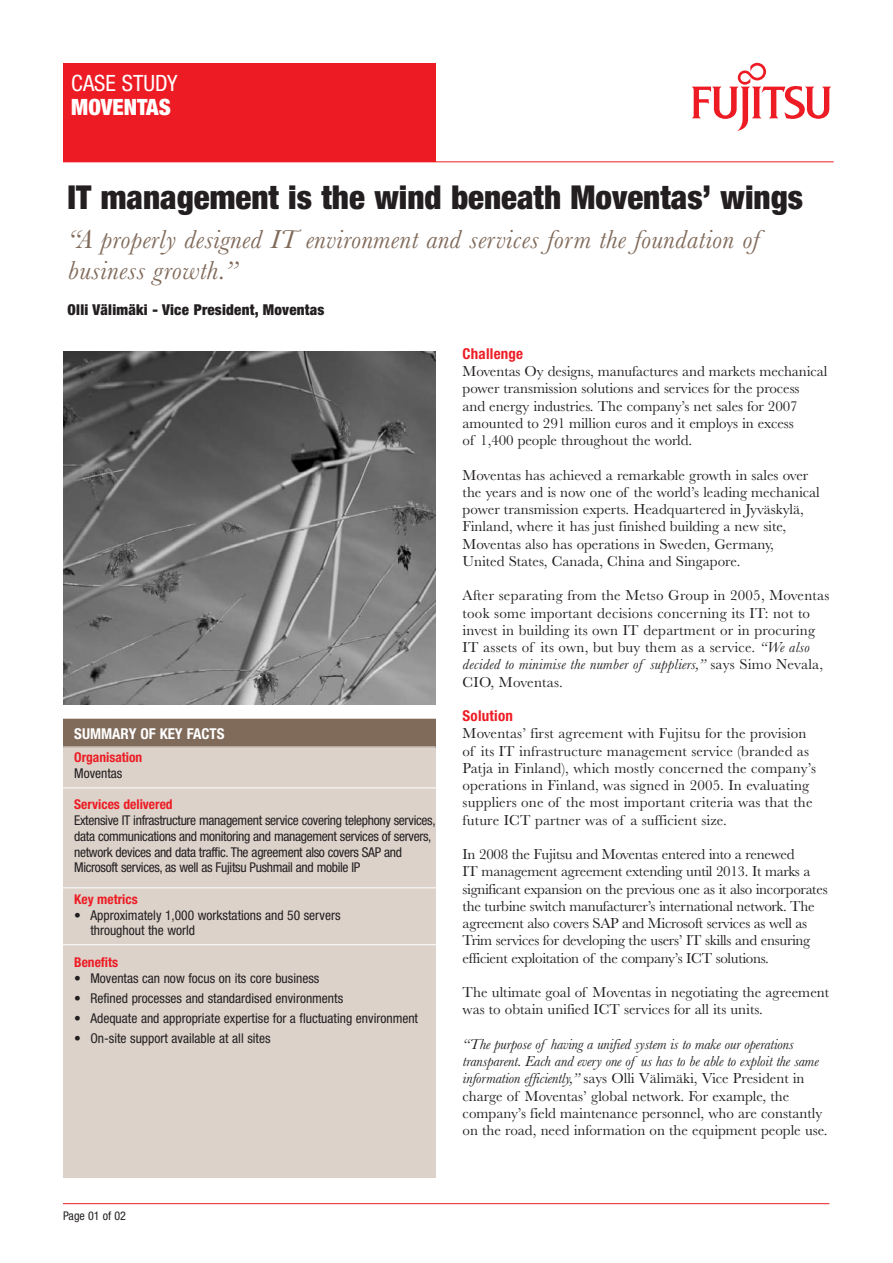
<style>
.page{position:relative;width:893px;height:1263px;background:#fff}
.page>*{position:absolute;margin:0;border:0;box-sizing:border-box;transform-origin:0 0}
.t1{font:900 condensed 33px "Helvetica Neue";color:#231f20}
.t2{font:italic 27px/31.5px "Baskerville";letter-spacing:.015em;color:#806a5a}
.t3{font:condensed 22.5px "Helvetica Neue";color:#fff}
.t4{font:900 condensed 22.5px "Helvetica Neue";color:#fff}
.t5{font:15px/17.2px "Baskerville";color:#231f20}
.t6{font:15px/17.2px "Baskerville";letter-spacing:-.02em;color:#231f20}
.t7{font:900 condensed 15px "Helvetica Neue";letter-spacing:.015em;color:#231f20}
.t8{font:700 condensed 15px "Helvetica Neue";letter-spacing:.015em;color:#ed1c24}
.t9{font:700 condensed 15px "Helvetica Neue";color:#fff}
.t10{font:condensed 13.5px/15.8px "Helvetica Neue";letter-spacing:-.005em;color:#231f20}
.t11{font:condensed 13.5px/15.8px "Helvetica Neue";letter-spacing:-.025em;color:#231f20}
.t12{font:700 condensed 13.5px "Helvetica Neue";color:#ed1c24}
.t13{font:condensed 12px "Helvetica Neue";color:#231f20}
.s1{font-style:italic}
</style>
<div class="page">
<img style="left:63px;top:351px;width:373px;height:353px">
<hr style="left:63px;top:1203px;width:766px;height:1px;background:#ed1c24">
<div style="left:63px;top:63px;width:373px;height:98px;background:#ed1c24"></div>
<hr style="left:63px;top:161px;width:771px;height:1px;background:#ed1c24">
<svg style="left:692px;top:63px;width:139px;height:68px"></svg>
<div style="left:63px;top:719px;width:373px;height:459px;background:#dcd2ca"></div>
<div style="left:63px;top:719px;width:373px;height:28px;background:#806a5a"></div>
<hr style="left:63px;top:747px;width:372px;height:1px;background:#fff">
<hr style="left:56px;top:788px;width:383px;height:1px;background:#fff">
<hr style="left:59px;top:887px;width:382px;height:1px;background:#fff">
<hr style="left:56px;top:944px;width:383px;height:1px;background:#fff">
<h3 class="t3" style="left:71px;top:75px;width:108px">CASE STUDY</h3>
<h3 class="t4" style="left:71px;top:99px;width:101px">MOVENTAS</h3>
<h1 class="t1" style="left:68px;top:185px;width:737px">IT management is the wind beneath Moventas’ wings</h1>
<h2 class="t2" style="left:68px;top:226px;width:693px">“A properly designed IT environment and services form the foundation of business growth.”</h2>
<p class="t7" style="left:68px;top:305px;width:258px">Olli Välimäki - Vice President, Moventas</p>
<p class="t9" style="left:74px;top:728px;width:152px">SUMMARY OF KEY FACTS</p>
<p class="t12" style="left:74px;top:753px;width:70px">Organisation</p>
<p class="t10" style="left:74px;top:766px;width:50px">Moventas</p>
<p class="t12" style="left:74px;top:800px;width:100px">Services delivered</p>
<p class="t11" style="left:74px;top:814px;width:363px">Extensive IT infrastructure management service covering telephony services, data communications and monitoring and management services of servers, network devices and data traffic. The agreement also covers SAP and Microsoft services, as well as Fujitsu Pushmail and mobile IP</p>
<p class="t12" style="left:74px;top:894px;width:65px">Key metrics</p>
<p class="t10" style="left:90px;top:908px;width:252px;text-indent:-16px">• Approximately 1,000 workstations and 50 servers throughout the world</p>
<p class="t12" style="left:74px;top:957px;width:45px">Benefits</p>
<p class="t10" style="left:74px;top:971px;width:247px">• Moventas can now focus on its core business</p>
<p class="t10" style="left:74px;top:991px;width:270px">• Refined processes and standardised environments</p>
<p class="t10" style="left:74px;top:1011px;width:345px">• Adequate and appropriate expertise for a fluctuating environment</p>
<p class="t10" style="left:74px;top:1031px;width:198px">• On-site support available at all sites</p>
<p class="t8" style="left:463px;top:348px;width:62px">Challenge</p>
<p class="t5" style="left:463px;top:364px;width:366px">Moventas Oy designs, manufactures and markets mechanical power transmission solutions and services for the process<br>and energy industries. The company’s net sales for 2007 amounted to 291 million euros and it employs in excess<br>of 1,400 people throughout the world.</p>
<p class="t5" style="left:463px;top:467px;width:359px">Moventas has achieved a remarkable growth in sales over the years and is now one of the world’s leading mechanical power transmission experts. Headquartered in Jyväskylä, Finland, where it has just finished building a new site, Moventas also has operations in Sweden, Germany,<br>United States, Canada, China and Singapore.</p>
<p class="t5" style="left:463px;top:588px;width:368px">After separating from the Metso Group in 2005, Moventas took some important decisions concerning its IT: not to invest in building its own IT department or in procuring IT assets of its own, but buy them as a service. <span class="s1">“We also decided to minimise the number of suppliers,”</span> says Simo Nevala, CIO, Moventas.</p>
<p class="t8" style="left:463px;top:710px;width:52px">Solution</p>
<p class="t5" style="left:463px;top:726px;width:355px">Moventas’ first agreement with Fujitsu for the provision of its IT infrastructure management service (branded as Patja in Finland), which mostly concerned the company’s operations in Finland, was signed in 2005. In evaluating suppliers one of the most important criteria was that the future ICT partner was of a sufficient size.</p>
<p class="t6" style="left:463px;top:847px;width:366px">In 2008 the Fujitsu and Moventas entered into a renewed<br>IT management agreement extending until 2013. It marks a significant expansion on the previous one as it also incorporates the turbine switch manufacturer’s international network. The agreement also covers SAP and Microsoft services as well as Trim services for developing the users’ IT skills and ensuring efficient exploitation of the company’s ICT solutions.</p>
<p class="t5" style="left:463px;top:985px;width:368px">The ultimate goal of Moventas in negotiating the agreement was to obtain unified ICT services for all its units.</p>
<p class="t5" style="left:463px;top:1037px;width:367px"><span class="s1">“The purpose of having a unified system is to make our operations transparent. Each and every one of us has to be able to exploit the same information efficiently,”</span> says Olli Välimäki, Vice President in charge of Moventas’ global network. For example, the company’s field maintenance personnel, who are constantly on the road, need information on the equipment people use.</p>
<p class="t13" style="left:63px;top:1211px;width:64px">Page 01 of 02</p>
</div>
